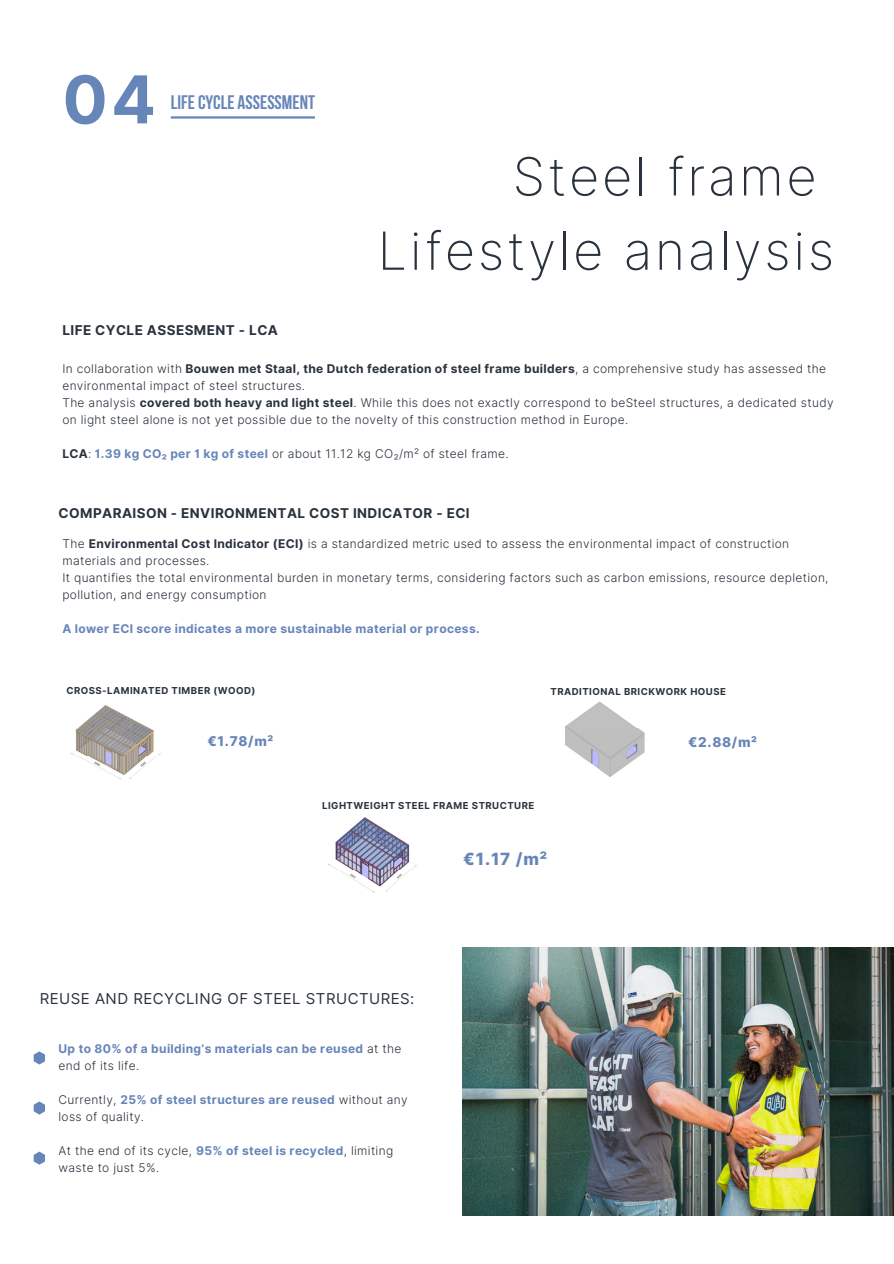
<style>
.page{position:relative;width:894px;height:1264px;background:#fff}
.page>*{position:absolute;margin:0;border:0;box-sizing:border-box;transform-origin:0 0}
.t1{font:700 66px "Inter";color:#6685b9}
.t2{font:200 52.5px/74.2px "Inter";letter-spacing:.05em;color:#29323d}
.t3{font:700 19.5px "Bebas Neue";color:#6685b9}
.t4{font:800 16.8px "Inter";color:#6685b9}
.t5{font:15px "Inter";letter-spacing:.03em;color:#29323d}
.t6{font:700 13.5px "Inter";letter-spacing:.03em;color:#29323d}
.t7{font:800 13.5px "Inter";letter-spacing:.05em;color:#6685b9}
.t8{font:300 12px/17px "Inter";letter-spacing:.03em;color:#29323d}
.t9{font:700 12px/17px "Inter";letter-spacing:.025em;color:#6685b9}
.t10{font:700 9.6px "Inter";letter-spacing:.05em;color:#29323d}
.s1{font-weight:700}
.s2{font-weight:700;color:#6685b9}
.s3{font-weight:300;color:#29323d}
</style>
<div class="page">
<hr style="left:171px;top:116px;width:144px;height:3px;background:#6685b9">
<img style="left:462px;top:947px;width:431px;height:268px">
<svg style="left:34px;top:1051px;width:11px;height:13px"></svg>
<svg style="left:34px;top:1101px;width:11px;height:13px"></svg>
<svg style="left:34px;top:1151px;width:11px;height:13px"></svg>
<img style="left:328px;top:817px;width:89px;height:76px">
<img style="left:70px;top:705px;width:91px;height:74px">
<img style="left:565px;top:701px;width:80px;height:76px">
<h2 class="t1" style="left:62px;top:60px;width:95px">04</h2>
<p class="t3" style="left:171px;top:95px;width:146px">LIFECYCLE ASSESSMENT</p>
<p class="t6" style="left:62px;top:321px;width:217px">LIFE CYCLE ASSESMENT - LCA</p>
<p class="t2" style="left:377px;top:139px;width:458px;text-indent:135px">Steel frame<br>Lifestyle analysis</p>
<h1 class="t8" style="left:62px;top:360px;width:764px">In collaboration with <span class="s1">Bouwen met Staal, the Dutch federation of steel frame builders</span>, a comprehensive study has assessed the environmental impact of steel structures.</h1>
<h4 class="t8" style="left:62px;top:394px;width:772px">The analysis <span class="s1">covered both heavy and light steel</span>. While this does not exactly correspond to beSteel structures, a dedicated study on light steel alone is not yet possible due to the novelty of this construction method in Europe.</h4>
<p class="t8" style="left:62px;top:445px;width:447px"><span class="s1">LCA</span>: <span class="s2">1.39 kg CO₂ per 1 kg of steel</span> or about 11.12 kg CO₂/m² of steel frame.</p>
<h6 class="t6" style="left:59px;top:505px;width:412px">COMPARAISON - ENVIRONMENTAL COST INDICATOR - ECI</h6>
<p class="t8" style="left:62px;top:535px;width:728px">The <span class="s1">Environmental Cost Indicator (ECI)</span> is a standardized metric used to assess the environmental impact of construction materials and processes.</p>
<p class="t8" style="left:62px;top:569px;width:767px">It quantifies the total environmental burden in monetary terms, considering factors such as carbon emissions, resource depletion, pollution, and energy consumption</p>
<p class="t9" style="left:62px;top:620px;width:418px">A lower ECI score indicates a more sustainable material or process.</p>
<p class="t10" style="left:66px;top:684px;width:191px">CROSS-LAMINATED TIMBER (WOOD)</p>
<p class="t10" style="left:550px;top:686px;width:177px">TRADITIONAL BRICKWORK HOUSE</p>
<p class="t7" style="left:207px;top:733px;width:67px">€1.78/m²</p>
<h5 class="t7" style="left:688px;top:734px;width:70px">€2.88/m²</h5>
<p class="t10" style="left:322px;top:799px;width:213px">LIGHTWEIGHT STEEL FRAME STRUCTURE</p>
<h3 class="t4" style="left:463px;top:848px;width:85px">€1.17 /m²</h3>
<p class="t5" style="left:40px;top:989px;width:376px">REUSE AND RECYCLING OF STEEL STRUCTURES:</p>
<h4 class="t9" style="left:59px;top:1039px;width:344px">Up to 80% of a building’s materials can be reused <span class="s3">at the end of its life.</span></h4>
<p class="t8" style="left:59px;top:1090px;width:350px">Currently, <span class="s2">25% of steel structures are reused</span> without any loss of quality.</p>
<p class="t8" style="left:59px;top:1141px;width:336px">At the end of its cycle, <span class="s2">95% of steel is recycled</span>, limiting waste to just 5%.</p>
</div>
